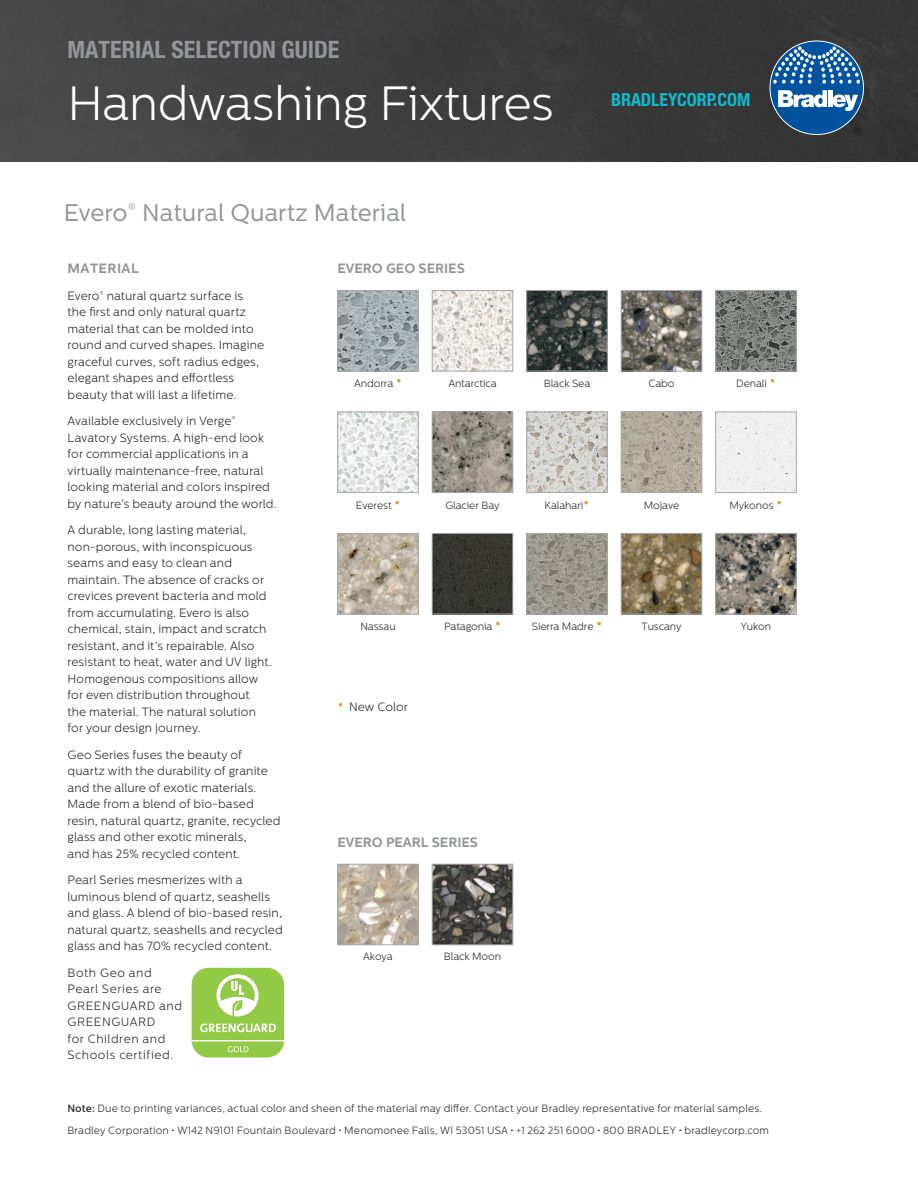
<style>
.page{position:relative;width:918px;height:1188px;background:#fff}
.page>*{position:absolute;margin:0;border:0;box-sizing:border-box;transform-origin:0 0}
.Main_Header{font:300 48px "Centrale Sans";letter-spacing:-.01em;color:#fff}
.Subheader{font:24px "Centrale Sans";color:#939598}
.Subheader_1{font:700 condensed 24px "Helvetica Neue";color:#939598}
.Footer_1{font:700 condensed 18px "Helvetica Neue";letter-spacing:-.005em;color:#12bacd}
.Paragraph_header{font:700 13.5px "Centrale Sans";letter-spacing:-.005em;color:#939598}
.Paragraph_header-2{font:700 13.5px "Centrale Sans";letter-spacing:.03em;color:#939598}
.Body_copy{font:300 12px/16.5px "Centrale Sans";letter-spacing:.01em;color:#231f20}
.Body_copy-2{font:300 12px/16.5px "Centrale Sans";letter-spacing:.05em;color:#231f20}
.Color_names{font:300 12px "Centrale Sans";color:#231f20}
.footer1{font:300 10.5px "Centrale Sans";letter-spacing:.015em;color:#231f20}
.Color_names-2{font:300 10.5px "Centrale Sans";letter-spacing:-.01em;color:#231f20}
.s1{font-size:21px;color:#f7931d}
.s2{font-weight:500}
</style>
<div class="page">
<img style="left:0;top:0;width:918px;height:161px">
<svg style="left:770px;top:41px;width:94px;height:94px;background:#42719d"></svg>
<img style="left:340px;top:414px;width:76px;height:77px">
<div style="left:338px;top:412px;width:80px;height:81px;border:1px solid #a8a9ad"></div>
<img style="left:528px;top:414px;width:78px;height:77px">
<div style="left:526px;top:412px;width:82px;height:81px;border:1px solid #a8a9ad"></div>
<img style="left:528px;top:535px;width:78px;height:77px">
<div style="left:526px;top:533px;width:82px;height:81px;border:1px solid #a8a9ad"></div>
<img style="left:718px;top:292px;width:76px;height:77px">
<div style="left:716px;top:290px;width:80px;height:81px;border:1px solid #a8a9ad"></div>
<div style="left:718px;top:414px;width:76px;height:77px;background:#f0f0f0"></div>
<div style="left:716px;top:412px;width:80px;height:81px;border:1px solid #a8a9ad"></div>
<img style="left:340px;top:292px;width:76px;height:77px">
<div style="left:338px;top:290px;width:80px;height:81px;border:1px solid #a8a9ad"></div>
<img style="left:434px;top:535px;width:77px;height:77px">
<div style="left:432px;top:533px;width:81px;height:81px;border:1px solid #a8a9ad"></div>
<img style="left:434px;top:292px;width:77px;height:77px">
<div style="left:432px;top:290px;width:81px;height:81px;border:1px solid #a8a9ad"></div>
<img style="left:528px;top:292px;width:78px;height:77px">
<div style="left:526px;top:290px;width:82px;height:81px;border:1px solid #a8a9ad"></div>
<img style="left:623px;top:292px;width:77px;height:77px">
<div style="left:621px;top:290px;width:81px;height:81px;border:1px solid #a8a9ad"></div>
<img style="left:434px;top:414px;width:77px;height:77px">
<div style="left:432px;top:412px;width:81px;height:81px;border:1px solid #a8a9ad"></div>
<img style="left:623px;top:414px;width:77px;height:77px">
<div style="left:621px;top:412px;width:81px;height:81px;border:1px solid #a8a9ad"></div>
<img style="left:340px;top:535px;width:76px;height:77px">
<div style="left:338px;top:533px;width:80px;height:81px;border:1px solid #a8a9ad"></div>
<img style="left:623px;top:535px;width:77px;height:77px">
<div style="left:621px;top:533px;width:81px;height:81px;border:1px solid #a8a9ad"></div>
<img style="left:718px;top:535px;width:76px;height:77px">
<div style="left:716px;top:533px;width:80px;height:81px;border:1px solid #a8a9ad"></div>
<img style="left:340px;top:866px;width:76px;height:77px">
<div style="left:338px;top:864px;width:80px;height:81px;border:1px solid #a8a9ad"></div>
<img style="left:434px;top:866px;width:77px;height:77px">
<div style="left:432px;top:864px;width:81px;height:81px;border:1px solid #a8a9ad"></div>
<div style="left:192px;top:968px;width:92px;height:90px;background:#92c947;border-radius:17px"></div>
<hr style="left:192px;top:1040px;width:92px;height:1px;background:#fff">
<svg style="left:228px;top:1046px;width:21px;height:6px"></svg>
<svg style="left:216px;top:974px;width:43px;height:43px"></svg>
<svg style="left:200px;top:1024px;width:76px;height:8px"></svg>
<p class="Subheader_1" style="left:68px;top:35px;width:273px">MATERIAL SELECTION GUIDE</p>
<p class="Main_Header" style="left:68px;top:76px;width:488px">Handwashing Fixtures</p>
<p class="Footer_1" style="left:611px;top:88px;width:141px">BRADLEYCORP.COM</p>
<p class="Subheader" style="left:64px;top:198px;width:344px">Evero<sup>®</sup> Natural Quartz Material</p>
<p class="Paragraph_header-2" style="left:68px;top:261px;width:73px">MATERIAL</p>
<p class="Body_copy" style="left:68px;top:287px;width:198px">Evero<sup>®</sup> natural quartz surface is the first and only natural quartz material that can be molded into round and curved shapes. Imagine graceful curves, soft radius edges, elegant shapes and effortless beauty that will last a lifetime.</p>
<p class="Body_copy" style="left:68px;top:413px;width:211px">Available exclusively in Verge<sup>® </sup>Lavatory Systems. A high-end look for commercial applications in a virtually maintenance-free, natural looking material and colors inspired by nature’s beauty around the world.</p>
<p class="Body_copy" style="left:68px;top:522px;width:206px">A durable, long lasting material, non-porous, with inconspicuous seams and easy to clean and maintain. The absence of cracks or crevices prevent bacteria and mold from accumulating. Evero is also chemical, stain, impact and scratch resistant, and it’s repairable. Also resistant to heat, water and UV light.<br>Homogenous compositions allow for even distribution throughout<br>the material. The natural solution for your design journey.</p>
<p class="Body_copy" style="left:68px;top:746px;width:215px">Geo Series fuses the beauty of quartz with the durability of granite and the allure of exotic materials.<br>Made from a blend of bio-based resin, natural quartz, granite, recycled glass and other exotic minerals,<br>and has 25% recycled content.</p>
<p class="Body_copy" style="left:68px;top:872px;width:217px">Pearl Series mesmerizes with a luminous blend of quartz, seashells and glass. A blend of bio-based resin, natural quartz, seashells and recycled glass and has 70% recycled content.</p>
<p class="Body_copy-2" style="left:68px;top:964px;width:116px">Both Geo and<br>Pearl Series are<br>GREENGUARD and<br>GREENGUARD<br>for Children and<br>Schools certified.</p>
<p class="Paragraph_header" style="left:338px;top:261px;width:129px">EVERO GEO SERIES</p>
<p class="Color_names-2" style="left:354px;top:377px;width:49px">Andorra <span class="s1">•</span></p>
<p class="Color_names-2" style="left:448px;top:377px;width:50px">Antarctica</p>
<p class="Color_names-2" style="left:544px;top:377px;width:48px">Black Sea</p>
<p class="Color_names-2" style="left:648px;top:377px;width:28px">Cabo</p>
<p class="Color_names-2" style="left:736px;top:377px;width:41px">Denali <span class="s1">•</span></p>
<p class="Color_names-2" style="left:356px;top:499px;width:46px">Everest <span class="s1">•</span></p>
<p class="Color_names-2" style="left:445px;top:499px;width:56px">Glacier Bay</p>
<p class="Color_names-2" style="left:545px;top:499px;width:46px">Kalahari<span class="s1">•</span></p>
<p class="Color_names-2" style="left:644px;top:499px;width:37px">Mojave</p>
<p class="Color_names-2" style="left:730px;top:499px;width:54px">Mykonos <span class="s1">•</span></p>
<p class="Color_names-2" style="left:360px;top:620px;width:37px">Nassau</p>
<p class="Color_names-2" style="left:444px;top:620px;width:59px">Patagonia <span class="s1">•</span></p>
<p class="Color_names-2" style="left:532px;top:620px;width:72px">Sierra Madre <span class="s1">•</span></p>
<p class="Color_names-2" style="left:641px;top:620px;width:42px">Tuscany</p>
<p class="Color_names-2" style="left:741px;top:620px;width:32px">Yukon</p>
<p class="Color_names" style="left:338px;top:700px;width:72px"><span class="s1">•</span> New Color</p>
<p class="Paragraph_header" style="left:338px;top:834px;width:142px">EVERO PEARL SERIES</p>
<p class="Color_names-2" style="left:363px;top:950px;width:31px">Akoya</p>
<p class="Color_names-2" style="left:444px;top:950px;width:59px">Black Moon</p>
<p class="footer1" style="left:67px;top:1103px;width:696px"><span class="s2">Note:</span> Due to printing variances, actual color and sheen of the material may differ. Contact your Bradley representative for material samples.</p>
<p class="footer1" style="left:67px;top:1124px;width:703px">Bradley Corporation • W142 N9101 Fountain Boulevard • Menomonee Falls, WI 53051 USA • +1 262 251 6000 • 800 BRADLEY • bradleycorp.com</p>
</div>
